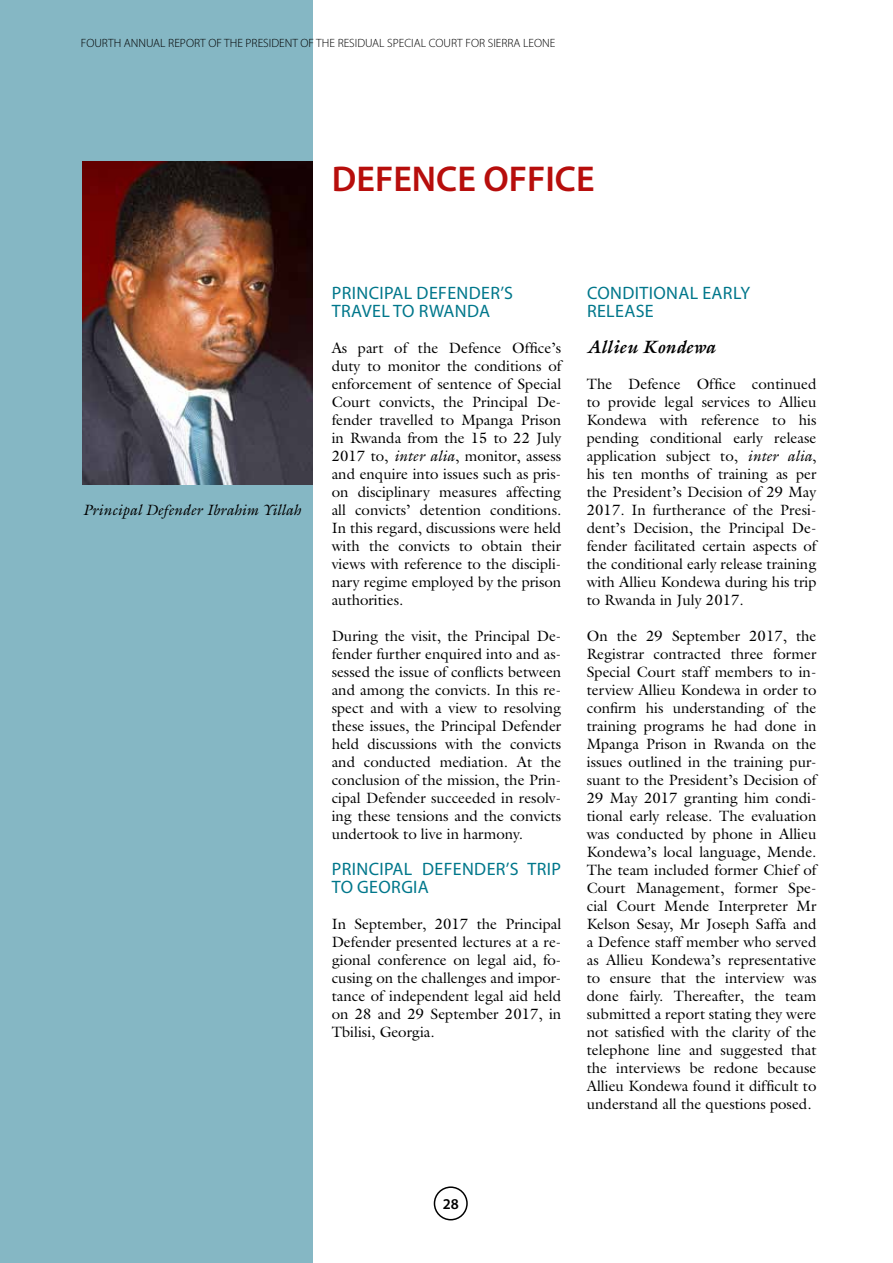
<style>
.page{position:relative;width:893px;height:1263px;background:#fff}
.page>*{position:absolute;margin:0;border:0;box-sizing:border-box;transform-origin:0 0}
.t1{font:600 36px "Myriad Pro";color:#b70e0c}
.t2{font:18px/18px "Myriad Pro";letter-spacing:.02em;color:#00778b}
.t3{font:italic 700 18px "Galliard Std";color:#000}
.t4{font:15px/18px "Galliard Std";color:#000;text-align:justify}
.t5{font:italic 15px "Galliard Std";color:#000}
.t6{font:600 15px "Myriad Pro";color:#000}
.t7{font:300 12px "Myriad Pro";color:#000}
.s1{font-style:italic}
</style>
<div class="page">
<div style="left:434px;top:1186px;width:34px;height:34px;border:2px solid #000;border-radius:50%"></div>
<div style="left:0;top:0;width:313px;height:1263px;background:#85b7c4"></div>
<img style="left:83px;top:162px;width:230px;height:323px">
<p class="t7" style="left:81px;top:36px;width:476px">FOURTH ANNUAL REPORT OF THE PRESIDENT OF THE RESIDUAL SPECIAL COURT FOR SIERRA LEONE</p>
<h1 class="t1" style="left:332px;top:156px;width:264px">DEFENCE OFFICE</h1>
<p class="t5" style="left:83px;top:500px;width:219px">Principal Defender Ibrahim Yillah</p>
<p class="t2" style="left:332px;top:283px;width:183px">PRINCIPAL DEFENDER’S<br>TRAVEL TO RWANDA</p>
<p class="t4" style="left:332px;top:338px;width:231px">As part of the Defence Office’s duty to monitor the conditions of enforcement of sentence of Special Court convicts, the Principal De&shy;fender travelled to Mpanga Prison in Rwanda from the 15 to 22 July 2017 to, <span class="s1">inter alia</span>, monitor, assess and enquire into issues such as pris&shy;on disciplinary measures affecting all convicts’ detention conditions.<br>In this regard, discussions were held with the convicts to obtain their views with reference to the discipli&shy;nary regime employed by the prison authorities.</p>
<p class="t4" style="left:332px;top:626px;width:231px">During the visit, the Principal De&shy;fender further enquired into and as&shy;sessed the issue of conflicts between and among the convicts. In this re&shy;spect and with a view to resolving these issues, the Principal Defender held discussions with the convicts and conducted mediation. At the conclusion of the mission, the Prin&shy;cipal Defender succeeded in resolv&shy;ing these tensions and the convicts undertook to live in harmony.</p>
<p class="t2" style="left:332px;top:859px;width:231px">PRINCIPAL DEFENDER’S TRIP<br>TO GEORGIA</p>
<p class="t4" style="left:332px;top:914px;width:231px">In September, 2017 the Principal Defender presented lectures at a re&shy;gional conference on legal aid, fo&shy;cusing on the challenges and impor&shy;tance of independent legal aid held on 28 and 29 September 2017, in Tbilisi, Georgia.</p>
<p class="t2" style="left:587px;top:283px;width:165px">CONDITIONAL EARLY<br>RELEASE</p>
<p class="t3" style="left:587px;top:335px;width:130px">Allieu Kondewa</p>
<p class="t4" style="left:587px;top:374px;width:231px">The Defence Office continued to provide legal services to Allieu Kondewa with reference to his pending conditional early release application subject to, <span class="s1">inter alia</span>, his ten months of training as per the President’s Decision of 29 May 2017. In furtherance of the Presi&shy;dent’s Decision, the Principal De&shy;fender facilitated certain aspects of the conditional early release training with Allieu Kondewa during his trip to Rwanda in July 2017.</p>
<p class="t4" style="left:587px;top:626px;width:231px">On the 29 September 2017, the Registrar contracted three former Special Court staff members to in&shy;terview Allieu Kondewa in order to confirm his understanding of the training programs he had done in Mpanga Prison in Rwanda on the issues outlined in the training pur&shy;suant to the President’s Decision of 29 May 2017 granting him condi&shy;tional early release. The evaluation was conducted by phone in Allieu Kondewa’s local language, Mende.<br>The team included former Chief of Court Management, former Spe&shy;cial Court Mende Interpreter Mr Kelson Sesay, Mr Joseph Saffa and a Defence staff member who served as Allieu Kondewa’s representative to ensure that the interview was done fairly. Thereafter, the team submitted a report stating they were not satisfied with the clarity of the telephone line and suggested that the interviews be redone because Allieu Kondewa found it difficult to understand all the questions posed.</p>
<p class="t6" style="left:443px;top:1194px;width:18px">28</p>
</div>
